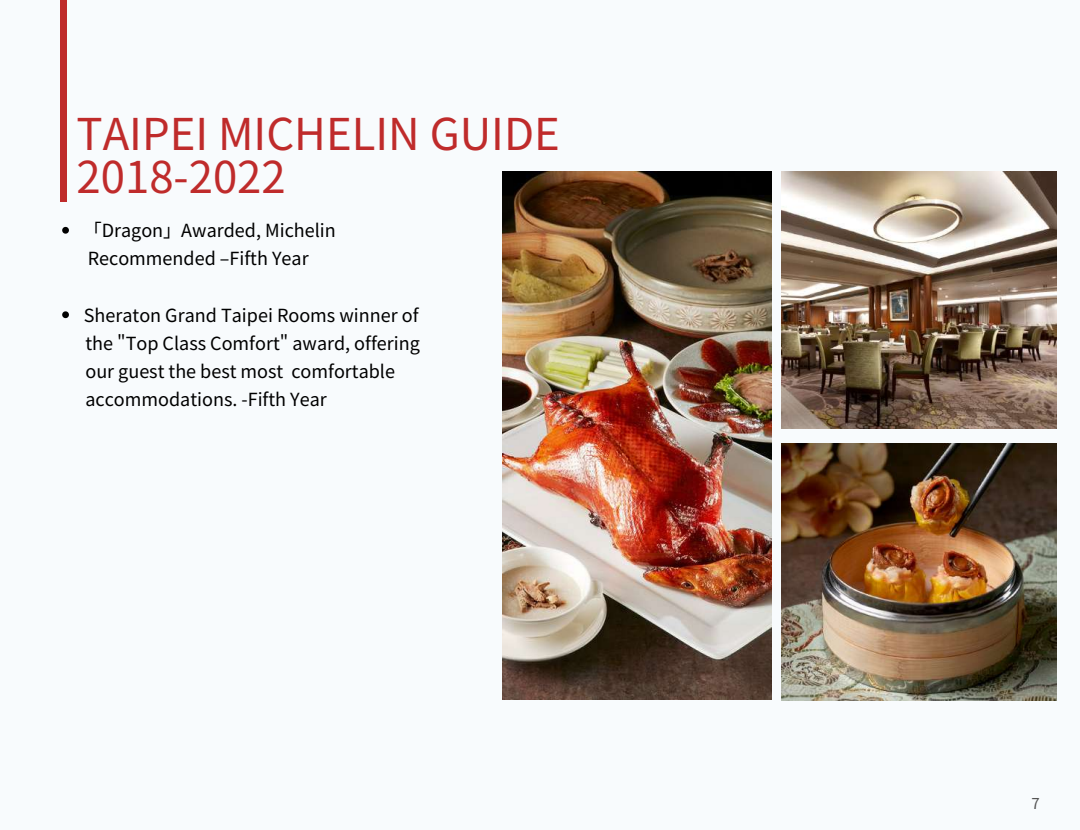
<style>
.page{position:relative;width:1080px;height:830px;background:#fff}
.page>*{position:absolute;margin:0;border:0;box-sizing:border-box;transform-origin:0 0}
.t1{font:43.8px/42.8px "Noto Sans TC";color:#bf2b2b}
.t2{font:18px/28.2px "Noto Sans TC";color:#000}
.t3{font:15px "Noto Sans TC";color:#545454}
</style>
<div class="page">
<div style="left:0;top:0;width:1080px;height:829px;background:#f8fbfd"></div>
<img style="left:503px;top:172px;width:269px;height:527px">
<img style="left:782px;top:172px;width:274px;height:256px">
<img style="left:782px;top:443px;width:274px;height:257px">
<svg style="left:62px;top:227px;width:7px;height:6px"></svg>
<svg style="left:62px;top:311px;width:7px;height:7px"></svg>
<div style="left:60px;top:0;width:7px;height:201px;background:#bf2b2b"></div>
<h1 class="t1" style="left:77px;top:110px;width:485px">TAIPEI MICHELIN GUIDE<br>2018-2022</h1>
<p class="t2" style="left:84px;top:215px;width:254px">「Dragon」Awarded, Michelin<br>Recommended –Fifth Year</p>
<p class="t2" style="left:84px;top:299px;width:338px">Sheraton Grand Taipei Rooms winner of the "Top Class Comfort" award, offering our guest the best most comfortable accommodations. -Fifth Year</p>
<p class="t3" style="left:1031px;top:791px;width:10px">7</p>
</div>
